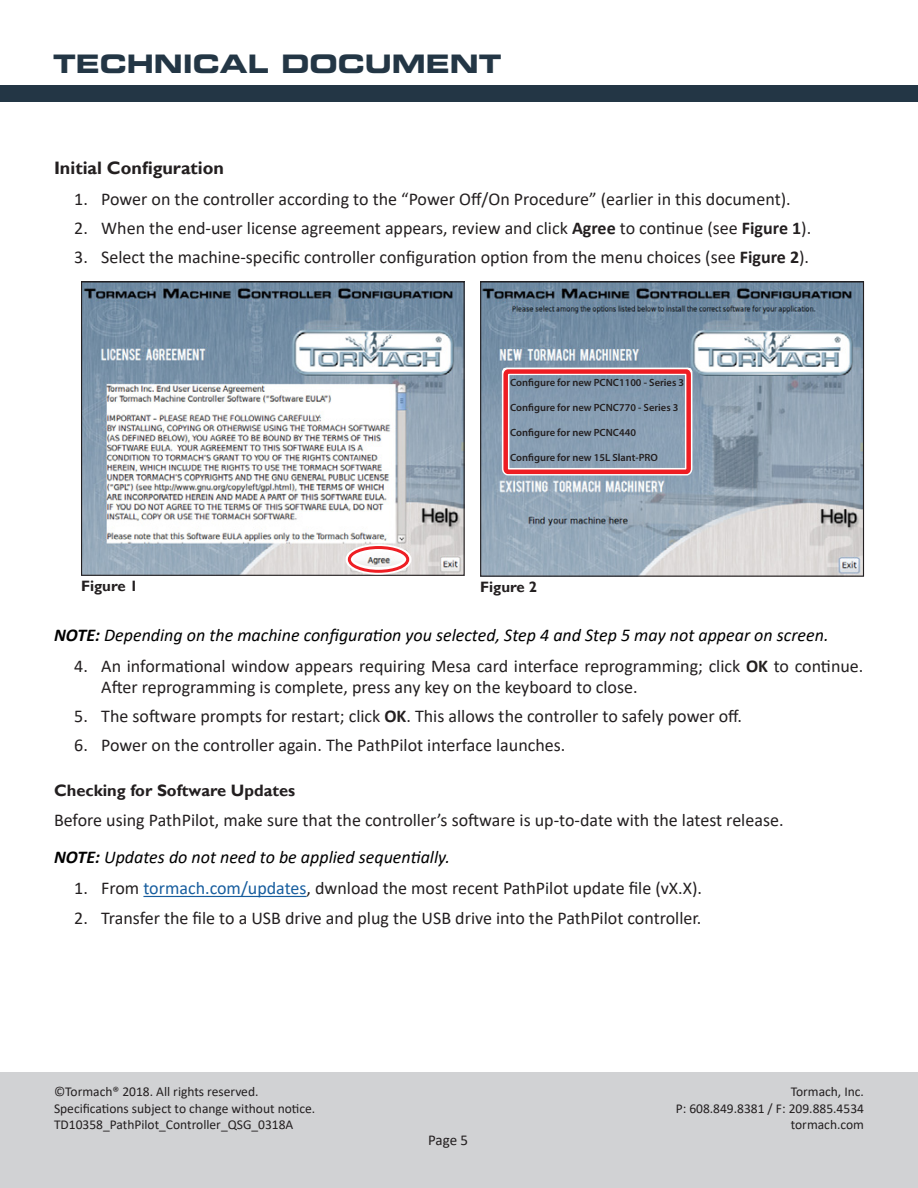
<style>
.page{position:relative;width:918px;height:1188px;background:#fff}
.page>*{position:absolute;margin:0;border:0;box-sizing:border-box;transform-origin:0 0}
.t1{font:25.5px "Eurostile LT Std Bold Ex 2";color:#233645}
.Body_Text{font:18px/21.6px "Calibri";color:#231f20}
.Important_Note{font:italic 18px "Calibri";color:#000}
.Header_Level_3{font:700 18px "Gill Sans";color:#231f20}
.Header_Level_3-2{font:700 16.5px "Gill Sans";color:#231f20}
.t2{font:700 15px "Gill Sans";color:#231f20}
.t3{font:15px "Calibri";color:#231f20}
.t4{font:13.5px/16.2px "Calibri";color:#231f20;text-align:right}
.Table_Header{font:600 10.5px "Myriad Pro";color:#231f20}
.s1{font-weight:700}
.s2{color:#175d9e}
</style>
<div class="page">
<div style="left:0;top:1072px;width:918px;height:116px;background:#d1d2d4"></div>
<div style="left:0;top:86px;width:918px;height:16px;background:#233645"></div>
<hr style="left:143px;top:896px;width:164px;height:1px;background:#175d9e">
<img style="left:83px;top:283px;width:380px;height:291px">
<div style="left:81px;top:281px;width:384px;height:295px;border:1px solid #231f20"></div>
<div style="left:346px;top:544px;width:65px;height:31px;border:8px solid #fff;border-radius:50%"></div>
<div style="left:348px;top:546px;width:61px;height:27px;border:3px solid #ee1d23;border-radius:50%"></div>
<img style="left:482px;top:283px;width:380px;height:292px">
<div style="left:480px;top:281px;width:384px;height:296px;border:1px solid #231f20"></div>
<svg style="left:498px;top:364px;width:198px;height:115px;background:#9a95a7"></svg>
<h1 class="t1" style="left:53px;top:46px;width:450px">TECHNICAL DOCUMENT</h1>
<p class="Header_Level_3" style="left:54px;top:158px;width:171px">Initial Configuration</p>
<p class="Body_Text" style="left:74px;top:188px;width:718px">1. Power on the controller according to the “Power Off/On Procedure” (earlier in this document).</p>
<p class="Body_Text" style="left:74px;top:217px;width:739px">2. When the end-user license agreement appears, review and click <span class="s1">Agree</span> to continue (see <span class="s1">Figure 1</span>).</p>
<p class="Body_Text" style="left:74px;top:246px;width:736px">3. Select the machine-specific controller configuration option from the menu choices (see <span class="s1">Figure 2</span>).</p>
<p class="Table_Header" style="left:510px;top:376px;width:175px">Configure for new PCNC1100 - Series 3</p>
<p class="Table_Header" style="left:510px;top:401px;width:170px">Configure for new PCNC770 - Series 3</p>
<p class="Table_Header" style="left:510px;top:426px;width:127px">Configure for new PCNC440</p>
<p class="Table_Header" style="left:510px;top:451px;width:149px">Configure for new 15L Slant-PRO</p>
<p class="t2" style="left:81px;top:577px;width:59px">Figure 1</p>
<p class="t2" style="left:480px;top:578px;width:59px">Figure 2</p>
<p class="Important_Note" style="left:54px;top:622px;width:776px"><span class="s1">NOTE:</span> Depending on the machine configuration you selected, Step 4 and Step 5 may not appear on screen.</p>
<p class="Body_Text" style="left:101px;top:654px;width:764px;text-indent:-27px">4. An informational window appears requiring Mesa card interface reprogramming; click <span class="s1">OK</span> to continue.<br>After reprogramming is complete, press any key on the keyboard to close.</p>
<p class="Body_Text" style="left:74px;top:705px;width:669px">5. The software prompts for restart; click <span class="s1">OK</span>. This allows the controller to safely power off.</p>
<p class="Body_Text" style="left:74px;top:734px;width:493px">6. Power on the controller again. The PathPilot interface launches.</p>
<p class="Header_Level_3-2" style="left:54px;top:780px;width:243px">Checking for Software Updates</p>
<p class="Body_Text" style="left:54px;top:809px;width:731px">Before using PathPilot, make sure that the controller’s software is up-to-date with the latest release.</p>
<p class="Important_Note" style="left:54px;top:845px;width:397px"><span class="s1">NOTE:</span> Updates do not need to be applied sequentially.</p>
<p class="Body_Text" style="left:74px;top:877px;width:629px">1. From <span class="s2">tormach.com/updates</span>, dwnload the most recent PathPilot update file (vX.X).</p>
<p class="Body_Text" style="left:74px;top:906px;width:629px">2. Transfer the file to a USB drive and plug the USB drive into the PathPilot controller.</p>
<p class="t4" style="left:54px;top:1084px;width:263px;text-align:left">©Tormach® 2018. All rights reserved.<br>Specifications subject to change without notice.<br>TD10358_PathPilot_Controller_QSG_0318A</p>
<p class="t3" style="left:428px;top:1130px;width:42px">Page 5</p>
<p class="t4" style="left:676px;top:1084px;width:190px">Tormach, Inc.<br>P: 608.849.8381 / F: 209.885.4534 tormach.com</p>
</div>
